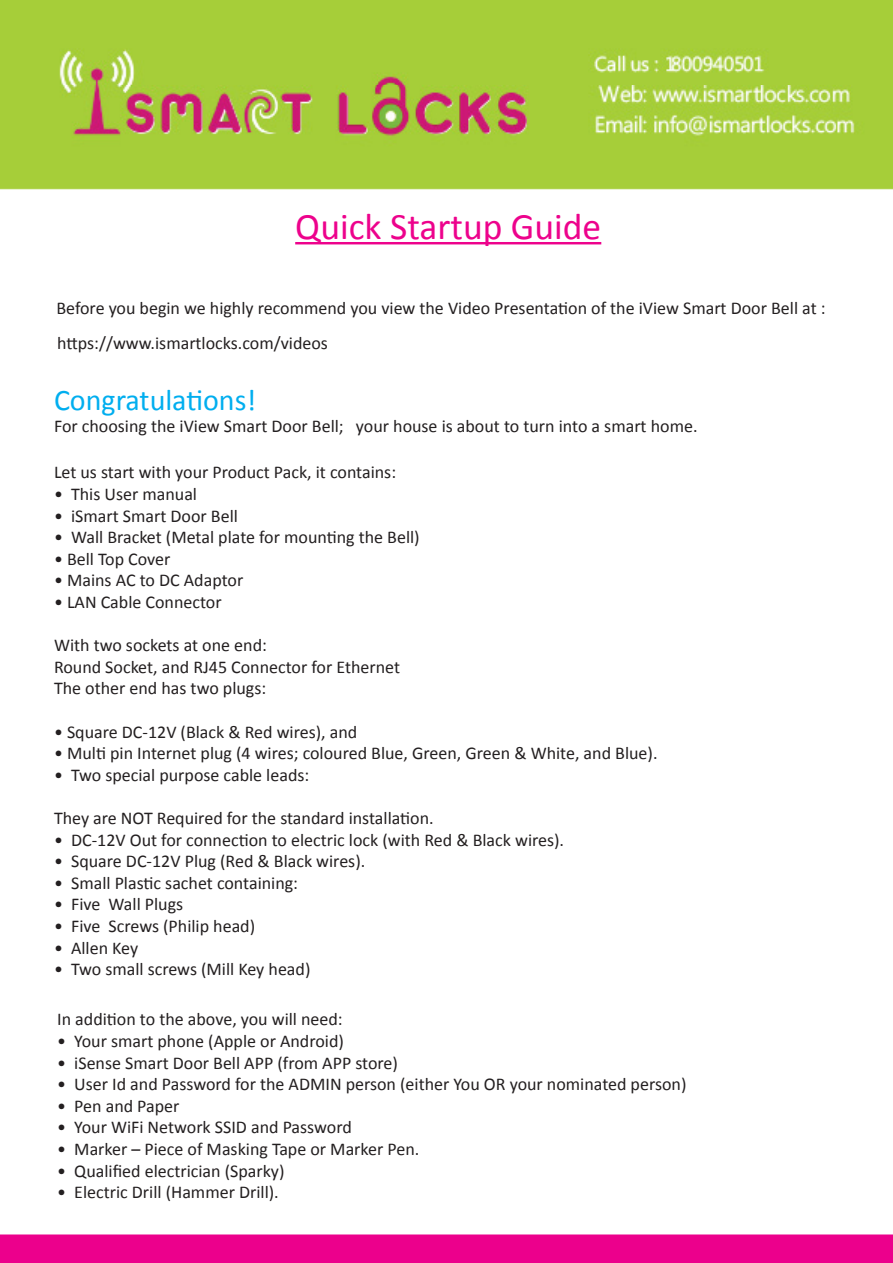
<style>
.page{position:relative;width:893px;height:1263px;background:#fff}
.page>*{position:absolute;margin:0;border:0;box-sizing:border-box;transform-origin:0 0}
.t1{font:37.5px "Calibri";color:#ed028c}
.t2{font:30px "Calibri";color:#00aeef}
.t3{font:18px "Calibri";color:#231f20}
</style>
<div class="page">
<img style="left:0;top:0;width:893px;height:1263px">
<hr style="left:295px;top:242px;width:306px;height:2px;background:#ed028c">
<p class="t1" style="left:295px;top:203px;width:308px">Quick Startup Guide</p>
<p class="t3" style="left:56px;top:297px;width:771px">Before you begin we highly recommend you view the Video Presentation of the iView Smart Door Bell at :</p>
<p class="t3" style="left:57px;top:331px;width:272px">https://www.ismartlocks.com/videos</p>
<p class="t2" style="left:54px;top:381px;width:204px">Congratulations!</p>
<p class="t3" style="left:54px;top:414px;width:645px">For choosing the iView Smart Door Bell; your house is about to turn into a smart home.</p>
<p class="t3" style="left:54px;top:461px;width:344px">Let us start with your Product Pack, it contains:</p>
<p class="t3" style="left:54px;top:483px;width:145px">• This User manual</p>
<p class="t3" style="left:54px;top:504px;width:185px">• iSmart Smart Door Bell</p>
<p class="t3" style="left:54px;top:526px;width:367px">• Wall Bracket (Metal plate for mounting the Bell)</p>
<p class="t3" style="left:54px;top:547px;width:118px">• Bell Top Cover</p>
<p class="t3" style="left:54px;top:569px;width:191px">• Mains AC to DC Adaptor</p>
<p class="t3" style="left:54px;top:591px;width:169px">• LAN Cable Connector</p>
<p class="t3" style="left:54px;top:634px;width:214px">With two sockets at one end:</p>
<p class="t3" style="left:54px;top:655px;width:348px">Round Socket, and RJ45 Connector for Ethernet</p>
<p class="t3" style="left:54px;top:677px;width:214px">The other end has two plugs:</p>
<p class="t3" style="left:54px;top:720px;width:305px">• Square DC-12V (Black &amp; Red wires), and</p>
<p class="t3" style="left:54px;top:742px;width:605px">• Multi pin Internet plug (4 wires; coloured Blue, Green, Green &amp; White, and Blue).</p>
<p class="t3" style="left:54px;top:763px;width:257px">• Two special purpose cable leads:</p>
<p class="t3" style="left:54px;top:807px;width:381px">They are NOT Required for the standard installation.</p>
<p class="t3" style="left:54px;top:828px;width:512px">• DC-12V Out for connection to electric lock (with Red &amp; Black wires).</p>
<p class="t3" style="left:54px;top:850px;width:313px">• Square DC-12V Plug (Red &amp; Black wires).</p>
<p class="t3" style="left:54px;top:871px;width:246px">• Small Plastic sachet containing:</p>
<p class="t3" style="left:54px;top:893px;width:131px">• Five Wall Plugs</p>
<p class="t3" style="left:54px;top:915px;width:203px">• Five Screws (Philip head)</p>
<p class="t3" style="left:54px;top:936px;width:86px">• Allen Key</p>
<p class="t3" style="left:54px;top:958px;width:258px">• Two small screws (Mill Key head)</p>
<p class="t3" style="left:57px;top:1008px;width:287px">In addition to the above, you will need:</p>
<p class="t3" style="left:57px;top:1030px;width:288px">• Your smart phone (Apple or Android)</p>
<p class="t3" style="left:57px;top:1051px;width:342px">• iSense Smart Door Bell APP (from APP store)</p>
<p class="t3" style="left:57px;top:1073px;width:631px">• User Id and Password for the ADMIN person (either You OR your nominated person)</p>
<p class="t3" style="left:57px;top:1094px;width:124px">• Pen and Paper</p>
<p class="t3" style="left:57px;top:1116px;width:296px">• Your WiFi Network SSID and Password</p>
<p class="t3" style="left:57px;top:1138px;width:364px">• Marker – Piece of Masking Tape or Marker Pen.</p>
<p class="t3" style="left:57px;top:1159px;width:229px">• Qualified electrician (Sparky)</p>
<p class="t3" style="left:57px;top:1181px;width:223px">• Electric Drill (Hammer Drill).</p>
</div>
